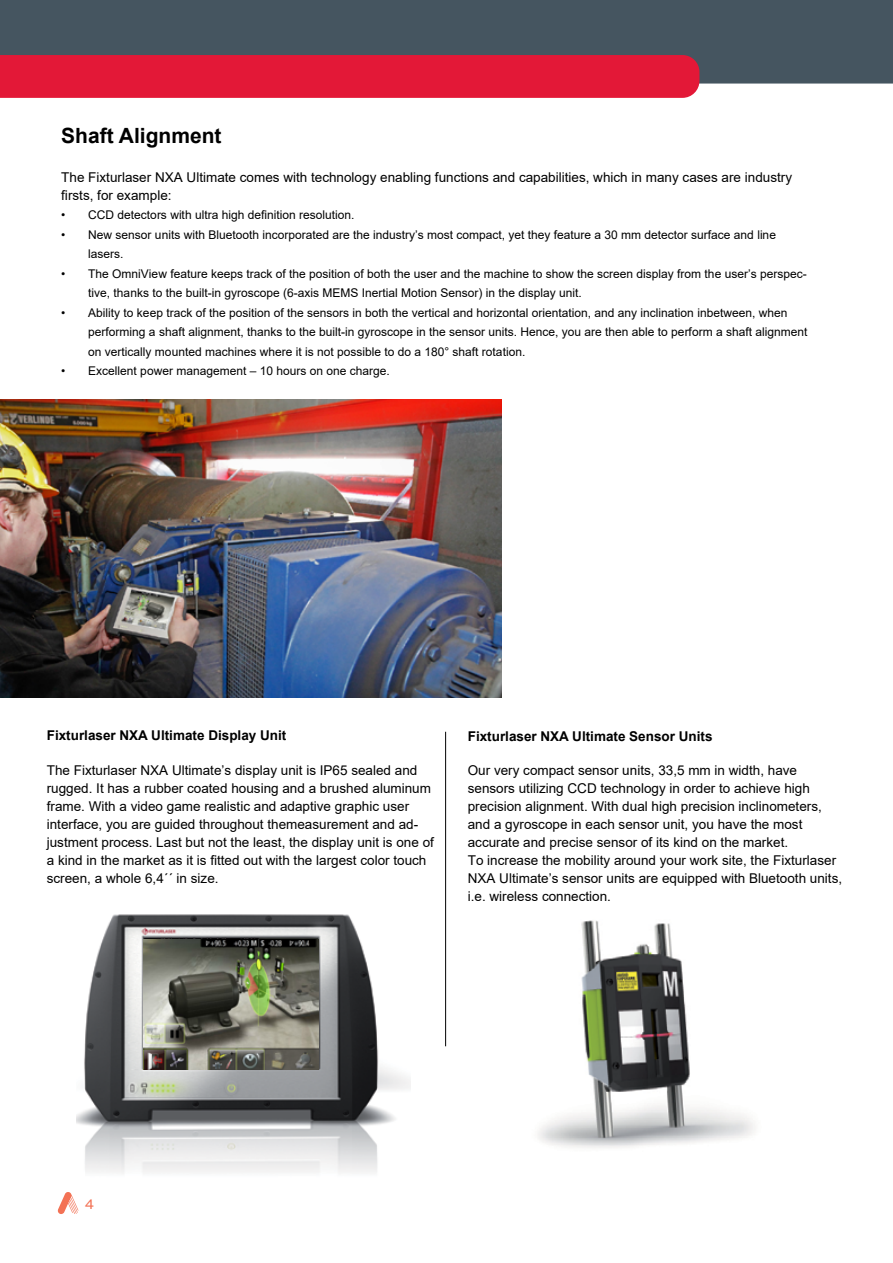
<style>
.page{position:relative;width:893px;height:1263px;background:#fff}
.page>*{position:absolute;margin:0;border:0;box-sizing:border-box;transform-origin:0 0}
.t1{font:700 21px "Arial";color:#000}
.t2{font:13.5px/18px "Arial";color:#000}
.t3{font:700 13.5px "Arial";color:#000}
.t4{font:13.5px "Sharp Grotesk Book 20";color:#f37255}
.t5{font:12px/19.5px "Arial";color:#000}
</style>
<div class="page">
<div style="left:0;top:0;width:893px;height:84px;background:#455560"></div>
<div style="left:0;top:55px;width:699px;height:43px;background:#e31837"></div>
<svg style="left:57px;top:1192px;width:21px;height:22px"></svg>
<img style="left:538px;top:920px;width:217px;height:228px">
<hr style="left:445px;top:732px;width:1px;height:314px;background:#000">
<img style="left:0;top:399px;width:501px;height:298px">
<img style="left:77px;top:914px;width:334px;height:259px">
<img style="left:144px;top:939px;width:175px;height:130px">
<h1 class="t1" style="left:61px;top:121px;width:162px">Shaft Alignment</h1>
<p class="t2" style="left:61px;top:168px;width:732px">The Fixturlaser NXA Ultimate comes with technology enabling functions and capabilities, which in many cases are industry firsts, for example:</p>
<p class="t5" style="left:61px;top:205px;width:295px">• CCD detectors with ultra high definition resolution.</p>
<p class="t5" style="left:88px;top:225px;width:689px;text-indent:-27px">• New sensor units with Bluetooth incorporated are the industry’s most compact, yet they feature a 30 mm detector surface and line lasers.</p>
<p class="t5" style="left:88px;top:264px;width:720px;text-indent:-27px">• The OmniView feature keeps track of the position of both the user and the machine to show the screen display from the user’s perspec&shy;tive, thanks to the built-in gyroscope (6-axis MEMS Inertial Motion Sensor) in the display unit.</p>
<p class="t5" style="left:88px;top:303px;width:721px;text-indent:-27px">• Ability to keep track of the position of the sensors in both the vertical and horizontal orientation, and any inclination inbetween, when performing a shaft alignment, thanks to the built-in gyroscope in the sensor units. Hence, you are then able to perform a shaft alignment on vertically mounted machines where it is not possible to do a 180° shaft rotation.</p>
<p class="t5" style="left:61px;top:361px;width:330px">• Excellent power management – 10 hours on one charge.</p>
<p class="t3" style="left:47px;top:726px;width:241px">Fixturlaser NXA Ultimate Display Unit</p>
<p class="t2" style="left:47px;top:761px;width:389px">The Fixturlaser NXA Ultimate’s display unit is IP65 sealed and rugged. It has a rubber coated housing and a brushed aluminum frame. With a video game realistic and adaptive graphic user interface, you are guided throughout themeasurement and ad&shy;justment process. Last but not the least, the display unit is one of a kind in the market as it is fitted out with the largest color touch screen, a whole 6,4´´ in size.</p>
<p class="t3" style="left:468px;top:726px;width:246px">Fixturlaser NXA Ultimate Sensor Units</p>
<p class="t2" style="left:468px;top:761px;width:376px">Our very compact sensor units, 33,5 mm in width, have sensors utilizing CCD technology in order to achieve high precision alignment. With dual high precision inclinometers, and a gyroscope in each sensor unit, you have the most accurate and precise sensor of its kind on the market.<br>To increase the mobility around your work site, the Fixturlaser NXA Ultimate’s sensor units are equipped with Bluetooth units, i.e. wireless connection.</p>
<p class="t4" style="left:85px;top:1193px;width:10px">4</p>
</div>
